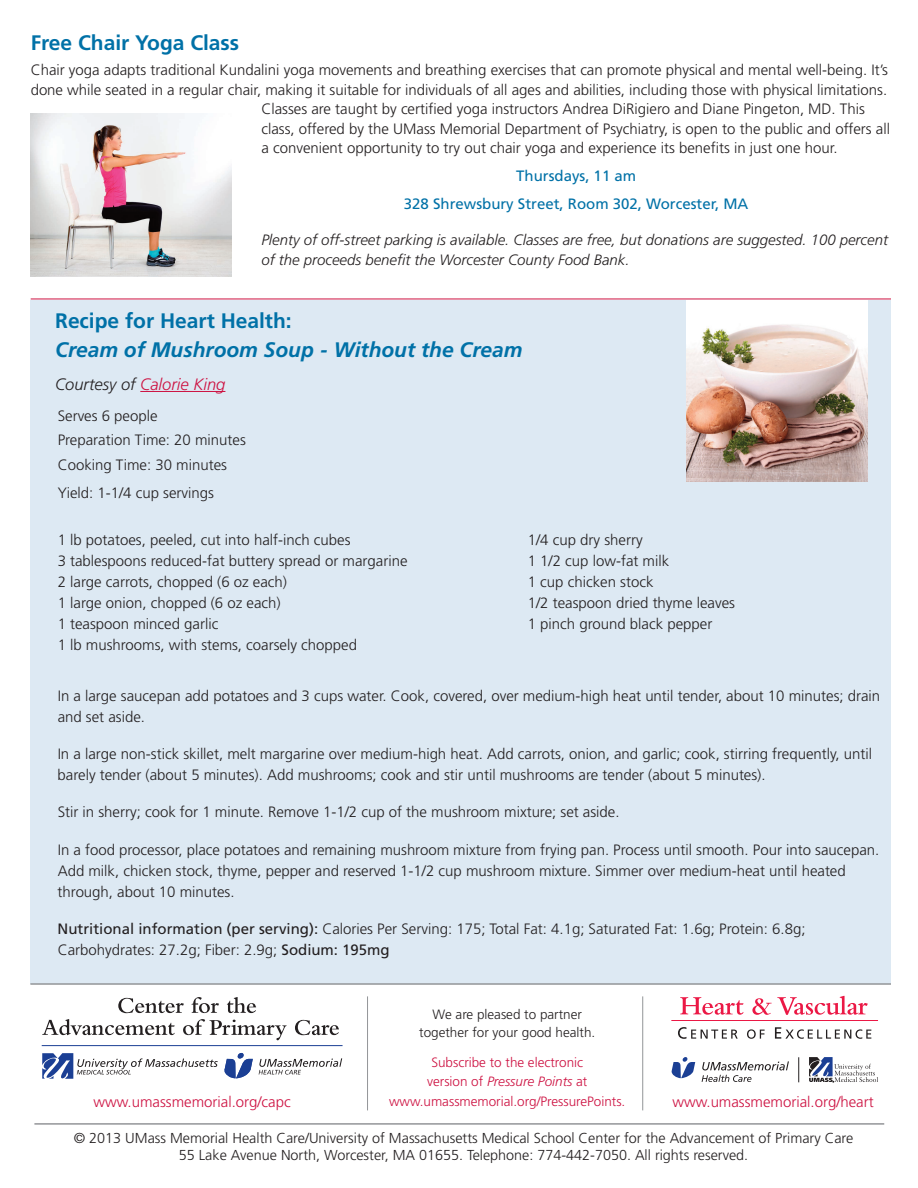
<style>
.page{position:relative;width:918px;height:1188px;background:#fff}
.page>*{position:absolute;margin:0;border:0;box-sizing:border-box;transform-origin:0 0}
.t1{font:700 21px "Frutiger";color:#0071a7}
.t2{font:italic 700 21px "Frutiger";color:#0071a7}
.t3{font:italic 300 16.5px "Frutiger";color:#cd1141}
.t4{font:300 15px/21px "Frutiger";color:#231f20}
.t5{font:italic 300 15px/19.5px "Frutiger";color:#231f20}
.t6{font:15px/28.2px "Frutiger";color:#0071a7;text-align:center}
.t7{font:300 15px "Frutiger";color:#cd1141}
.t8{font:300 14.4px/17.2px "Frutiger";color:#231f20;text-align:center}
.t9{font:300 13.5px/19.5px "Frutiger";color:#cd1141;text-align:center}
.t10{font:300 13.5px/18px "Frutiger";color:#231f20;text-align:center}
.s1{color:#231f20}
.s2{font-weight:400}
.s3{font-style:italic}
</style>
<div class="page">
<div style="left:30px;top:300px;width:861px;height:684px;background:#dde9f3"></div>
<hr style="left:31px;top:299px;width:860px;height:1px;background:#cd1141">
<hr style="left:140px;top:391px;width:85px;height:1px;background:#cd1141">
<hr style="left:30px;top:983px;width:861px;height:2px;background:#939598">
<hr style="left:34px;top:1123px;width:850px;height:2px;background:#939598">
<svg style="left:118px;top:998px;width:66px;height:15px"></svg>
<svg style="left:192px;top:997px;width:27px;height:16px"></svg>
<svg style="left:227px;top:997px;width:29px;height:16px"></svg>
<svg style="left:42px;top:1019px;width:133px;height:16px"></svg>
<svg style="left:183px;top:1019px;width:104px;height:21px"></svg>
<svg style="left:295px;top:1020px;width:44px;height:15px"></svg>
<hr style="left:42px;top:1045px;width:301px;height:1px;background:#1b3f94">
<svg style="left:259px;top:1058px;width:83px;height:17px"></svg>
<svg style="left:42px;top:1053px;width:211px;height:26px"></svg>
<hr style="left:367px;top:996px;width:1px;height:114px;background:#939598">
<svg style="left:671px;top:1057px;width:24px;height:21px"></svg>
<svg style="left:702px;top:1061px;width:87px;height:21px"></svg>
<svg style="left:809px;top:1057px;width:69px;height:25px"></svg>
<svg style="left:798px;top:1057px;width:1px;height:25px"></svg>
<svg style="left:678px;top:1027px;width:60px;height:12px"></svg>
<svg style="left:747px;top:1029px;width:18px;height:10px"></svg>
<svg style="left:775px;top:1027px;width:96px;height:12px"></svg>
<svg style="left:680px;top:997px;width:64px;height:18px"></svg>
<svg style="left:752px;top:996px;width:116px;height:19px"></svg>
<hr style="left:671px;top:1020px;width:207px;height:1px;background:#eb1845">
<hr style="left:642px;top:996px;width:1px;height:114px;background:#939598">
<img style="left:686px;top:300px;width:182px;height:182px">
<img style="left:30px;top:114px;width:201px;height:162px">
<h1 class="t1" style="left:31px;top:34px;width:210px">Free Chair Yoga Class</h1>
<p class="t4" style="left:31px;top:61px;width:859px">Chair yoga adapts traditional Kundalini yoga movements and breathing exercises that can promote physical and mental well-being. It’s</p>
<p class="t4" style="left:31px;top:80px;width:858px">done while seated in a regular chair, making it suitable for individuals of all ages and abilities, including those with physical limitations.</p>
<p class="t4" style="left:261px;top:100px;width:605px">Classes are taught by certified yoga instructors Andrea DiRigiero and Diane Pingeton, MD. This</p>
<p class="t4" style="left:261px;top:119px;width:630px">class, offered by the UMass Memorial Department of Psychiatry, is open to the public and offers all</p>
<p class="t4" style="left:261px;top:139px;width:578px">a convenient opportunity to try out chair yoga and experience its benefits in just one hour.</p>
<p class="t6" style="left:404px;top:163px;width:346px">Thursdays, 11 am<br>328 Shrewsbury Street, Room 302, Worcester, MA</p>
<p class="t5" style="left:261px;top:231px;width:628px">Plenty of off-street parking is available. Classes are free, but donations are suggested. 100 percent of the proceeds benefit the Worcester County Food Bank.</p>
<h1 class="t1" style="left:55px;top:312px;width:238px">Recipe for Heart Health:</h1>
<h1 class="t2" style="left:55px;top:342px;width:469px">Cream of Mushroom Soup - Without the Cream</h1>
<p class="t3" style="left:55px;top:377px;width:172px"><span class="s1">Courtesy of</span> Calorie King</p>
<p class="t4" style="left:58px;top:404px;width:190px;line-height:24.9px">Serves 6 people<br>Preparation Time: 20 minutes<br>Cooking Time: 30 minutes</p>
<p class="t4" style="left:58px;top:484px;width:158px">Yield: 1-1/4 cup servings</p>
<p class="t4" style="left:58px;top:531px;width:294px">1 lb potatoes, peeled, cut into half-inch cubes</p>
<p class="t4" style="left:528px;top:531px;width:116px">1/4 cup dry sherry</p>
<p class="t4" style="left:58px;top:552px;width:351px">3 tablespoons reduced-fat buttery spread or margarine</p>
<p class="t4" style="left:528px;top:552px;width:143px">1 1/2 cup low-fat milk</p>
<p class="t4" style="left:58px;top:573px;width:231px">2 large carrots, chopped (6 oz each)</p>
<p class="t4" style="left:528px;top:573px;width:127px">1 cup chicken stock</p>
<p class="t4" style="left:58px;top:594px;width:225px">1 large onion, chopped (6 oz each)</p>
<p class="t4" style="left:528px;top:594px;width:209px">1/2 teaspoon dried thyme leaves</p>
<p class="t4" style="left:58px;top:615px;width:162px">1 teaspoon minced garlic</p>
<p class="t4" style="left:528px;top:615px;width:186px">1 pinch ground black pepper</p>
<p class="t4" style="left:58px;top:636px;width:301px">1 lb mushrooms, with stems, coarsely chopped</p>
<p class="t4" style="left:58px;top:687px;width:824px">In a large saucepan add potatoes and 3 cups water. Cook, covered, over medium-high heat until tender, about 10 minutes; drain and set aside.</p>
<p class="t4" style="left:58px;top:745px;width:816px">In a large non-stick skillet, melt margarine over medium-high heat. Add carrots, onion, and garlic; cook, stirring frequently, until barely tender (about 5 minutes). Add mushrooms; cook and stir until mushrooms are tender (about 5 minutes).</p>
<p class="t4" style="left:58px;top:803px;width:563px">Stir in sherry; cook for 1 minute. Remove 1-1/2 cup of the mushroom mixture; set aside.</p>
<p class="t4" style="left:58px;top:840px;width:823px">In a food processor, place potatoes and remaining mushroom mixture from frying pan. Process until smooth. Pour into saucepan.<br>Add milk, chicken stock, thyme, pepper and reserved 1-1/2 cup mushroom mixture. Simmer over medium-heat until heated through, about 10 minutes.</p>
<p class="t4" style="left:58px;top:919px;width:749px"><span class="s2">Nutritional information (per serving):</span> Calories Per Serving: 175; Total Fat: 4.1g; Saturated Fat: 1.6g; Protein: 6.8g;<br>Carbohydrates: 27.2g; Fiber: 2.9g; <span class="s2">Sodium: 195mg</span></p>
<p class="t10" style="left:419px;top:1006px;width:177px">We are pleased to partner together for your good health.</p>
<p class="t9" style="left:427px;top:1053px;width:162px">Subscribe to the electronic version of <span class="s3">Pressure Points</span> at</p>
<p class="t7" style="left:93px;top:1096px;width:199px">www.umassmemorial.org/capc</p>
<p class="t9" style="left:389px;top:1092px;width:238px">www.umassmemorial.org/PressurePoints.</p>
<p class="t7" style="left:672px;top:1096px;width:203px">www.umassmemorial.org/heart</p>
<p class="t8" style="left:74px;top:1130px;width:781px">© 2013 UMass Memorial Health Care/University of Massachusetts Medical School Center for the Advancement of Primary Care<br>55 Lake Avenue North, Worcester, MA 01655. Telephone: 774-442-7050. All rights reserved.</p>
</div>
